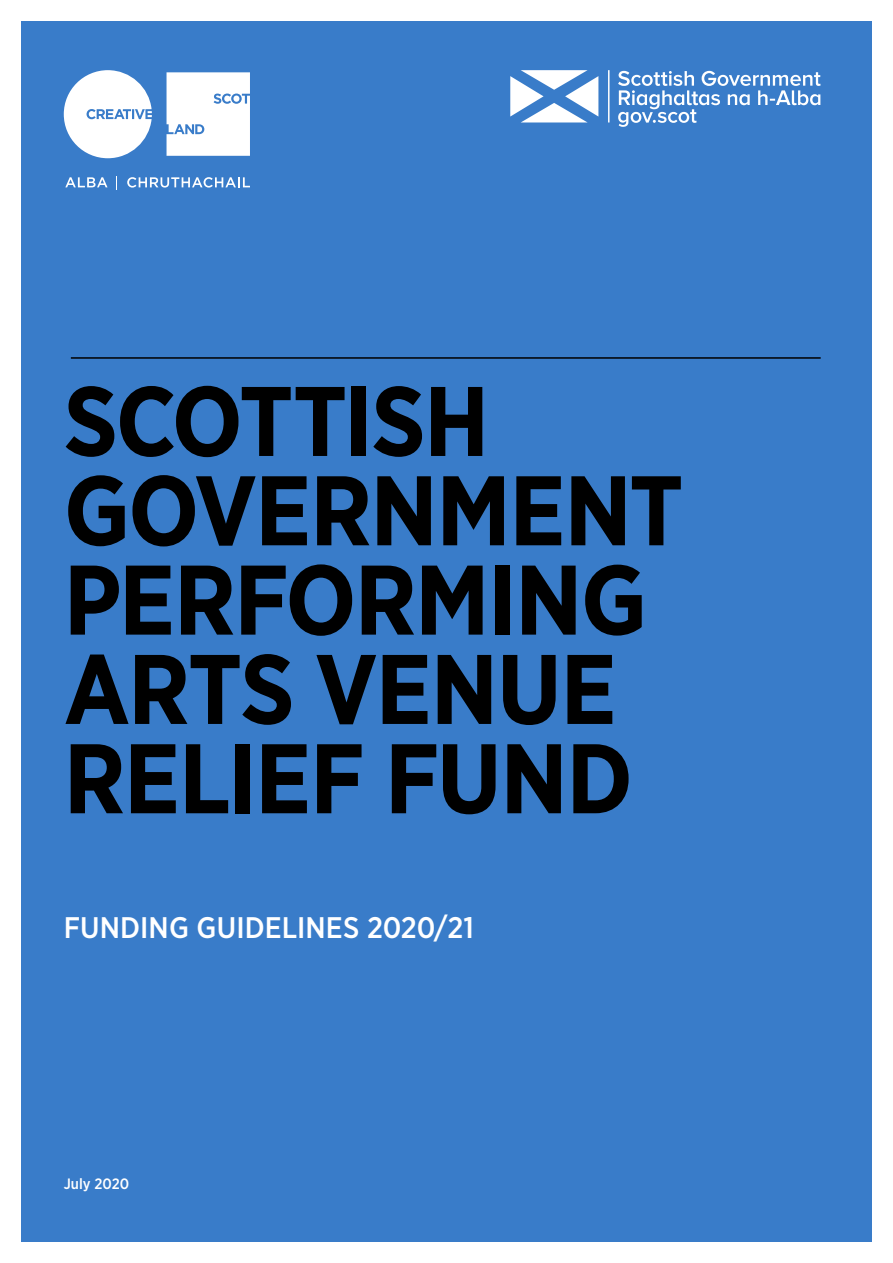
<style>
.page{position:relative;width:893px;height:1263px;background:#fff}
.page>*{position:absolute;margin:0;border:0;box-sizing:border-box;transform-origin:0 0}
.t1{font:700 98.55px/89.2px "Gotham Narrow";letter-spacing:-.02em;color:#000}
.t2{font:500 29.7px "Gotham Narrow";color:#fff}
.t3{font:500 15px "Gotham Narrow";color:#fff}
</style>
<div class="page">
<div style="left:21px;top:21px;width:851px;height:1221px;background:#397cc9"></div>
<svg style="left:64px;top:70px;width:186px;height:88px"></svg>
<svg style="left:65px;top:177px;width:43px;height:10px"></svg>
<svg style="left:127px;top:177px;width:123px;height:11px"></svg>
<hr style="left:71px;top:357px;width:750px;height:2px;background:#000">
<hr style="left:608px;top:70px;width:1px;height:52px;background:#fff">
<svg style="left:510px;top:70px;width:88px;height:52px"></svg>
<svg style="left:618px;top:71px;width:203px;height:56px"></svg>
<p class="t1" style="left:64px;top:376px;width:621px">SCOTTISH<br>GOVERNMENT<br>PERFORMING<br>ARTS VENUE<br>RELIEF FUND</p>
<p class="t2" style="left:64px;top:909px;width:411px">FUNDING GUIDELINES 2020/21</p>
<p class="t3" style="left:64px;top:1174px;width:67px">July 2020</p>
</div>
